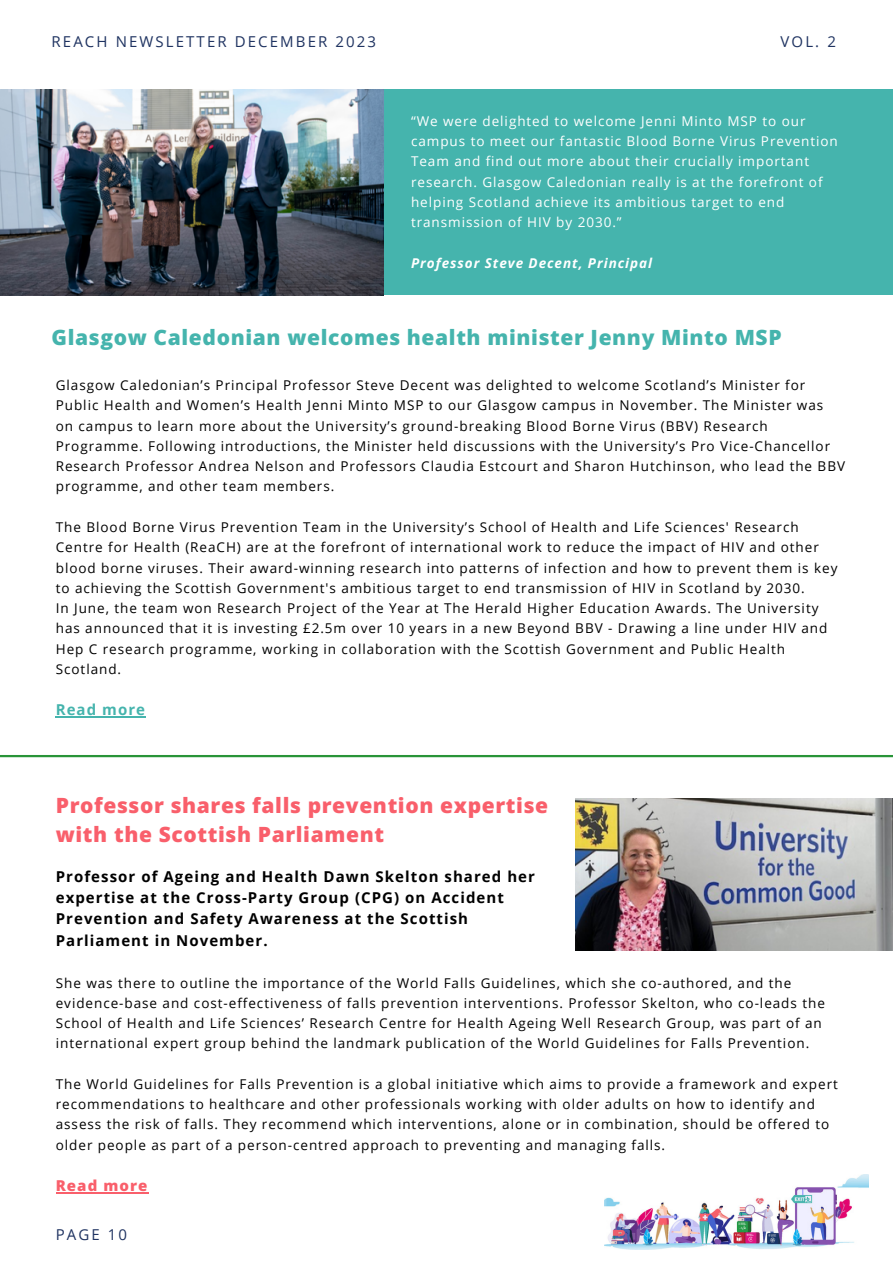
<style>
.page{position:relative;width:893px;height:1264px;background:#fff}
.page>*{position:absolute;margin:0;border:0;box-sizing:border-box;transform-origin:0 0}
.t1{font:800 21px/29.2px "Open Sans";letter-spacing:.03em;color:#f95f6b}
.t2{font:800 21px "Open Sans";letter-spacing:.03em;color:#45b4ad}
.t3{font:700 15px/21.3px "Open Sans";letter-spacing:.07em;color:#000}
.t4{font:15px "Open Sans";letter-spacing:.14em;color:#1f3361}
.t5{font:700 15px "Open Sans";letter-spacing:.07em;color:#45b4ad}
.t6{font:800 15px "Open Sans";letter-spacing:.07em;color:#f95f6b}
.t7{font:13.5px/20.2px "Open Sans";letter-spacing:.07em;color:#000}
.t8{font:13.5px/20.2px "Open Sans";letter-spacing:.07em;color:#fff}
.t9{font:italic 700 13.5px "Open Sans";letter-spacing:.07em;color:#fff}
</style>
<div class="page">
<img style="left:604px;top:1174px;width:264px;height:75px">
<hr style="left:0;top:755px;width:892px;height:2px;background:#289438">
<img style="left:0;top:89px;width:383px;height:206px">
<div style="left:383px;top:89px;width:509px;height:206px;background:#45b4ad"></div>
<hr style="left:56px;top:716px;width:90px;height:1px;background:#45b4ad">
<img style="left:575px;top:798px;width:317px;height:152px">
<hr style="left:56px;top:1192px;width:92px;height:1px;background:#f95f6b">
<p class="t4" style="left:52px;top:31px;width:326px">REACH NEWSLETTER DECEMBER 2023</p>
<p class="t4" style="left:780px;top:31px;width:57px">VOL. 2</p>
<p class="t8" style="left:411px;top:111px;width:428px">“We were delighted to welcome Jenni Minto MSP to our campus to meet our fantastic Blood Borne Virus Prevention Team and find out more about their crucially important research. Glasgow Caledonian really is at the forefront of helping Scotland achieve its ambitious target to end transmission of HIV by 2030.”</p>
<p class="t9" style="left:411px;top:253px;width:243px">Professor Steve Decent, Principal</p>
<p class="t2" style="left:52px;top:323px;width:731px">Glasgow Caledonian welcomes health minister Jenny Minto MSP</p>
<p class="t7" style="left:56px;top:375px;width:790px">Glasgow Caledonian’s Principal Professor Steve Decent was delighted to welcome Scotland’s Minister for Public Health and Women’s Health Jenni Minto MSP to our Glasgow campus in November. The Minister was<br>on campus to learn more about the University’s ground-breaking Blood Borne Virus (BBV) Research Programme. Following introductions, the Minister held discussions with the University’s Pro Vice-Chancellor Research Professor Andrea Nelson and Professors Claudia Estcourt and Sharon Hutchinson, who lead the BBV programme, and other team members.</p>
<p class="t7" style="left:56px;top:516px;width:783px">The Blood Borne Virus Prevention Team in the University’s School of Health and Life Sciences' Research Centre for Health (ReaCH) are at the forefront of international work to reduce the impact of HIV and other blood borne viruses. Their award-winning research into patterns of infection and how to prevent them is key to achieving the Scottish Government's ambitious target to end transmission of HIV in Scotland by 2030.</p>
<p class="t7" style="left:56px;top:597px;width:773px">In June, the team won Research Project of the Year at The Herald Higher Education Awards. The University has announced that it is investing £2.5m over 10 years in a new Beyond BBV - Drawing a line under HIV and Hep C research programme, working in collaboration with the Scottish Government and Public Health Scotland.</p>
<p class="t5" style="left:56px;top:699px;width:91px">Read more</p>
<p class="t1" style="left:56px;top:789px;width:494px">Professor shares falls prevention expertise with the Scottish Parliament</p>
<p class="t3" style="left:56px;top:865px;width:480px">Professor of Ageing and Health Dawn Skelton shared her expertise at the Cross-Party Group (CPG) on Accident Prevention and Safety Awareness at the Scottish Parliament in November.</p>
<p class="t7" style="left:56px;top:972px;width:770px">She was there to outline the importance of the World Falls Guidelines, which she co-authored, and the evidence-base and cost-effectiveness of falls prevention interventions. Professor Skelton, who co-leads the School of Health and Life Sciences’ Research Centre for Health Ageing Well Research Group, was part of an international expert group behind the landmark publication of the World Guidelines for Falls Prevention.</p>
<p class="t7" style="left:56px;top:1073px;width:783px">The World Guidelines for Falls Prevention is a global initiative which aims to provide a framework and expert recommendations to healthcare and other professionals working with older adults on how to identify and assess the risk of falls. They recommend which interventions, alone or in combination, should be offered to older people as part of a person-centred approach to preventing and managing falls.</p>
<p class="t6" style="left:56px;top:1175px;width:93px">Read more</p>
<p class="t4" style="left:56px;top:1223px;width:73px">PAGE 10</p>
</div>
